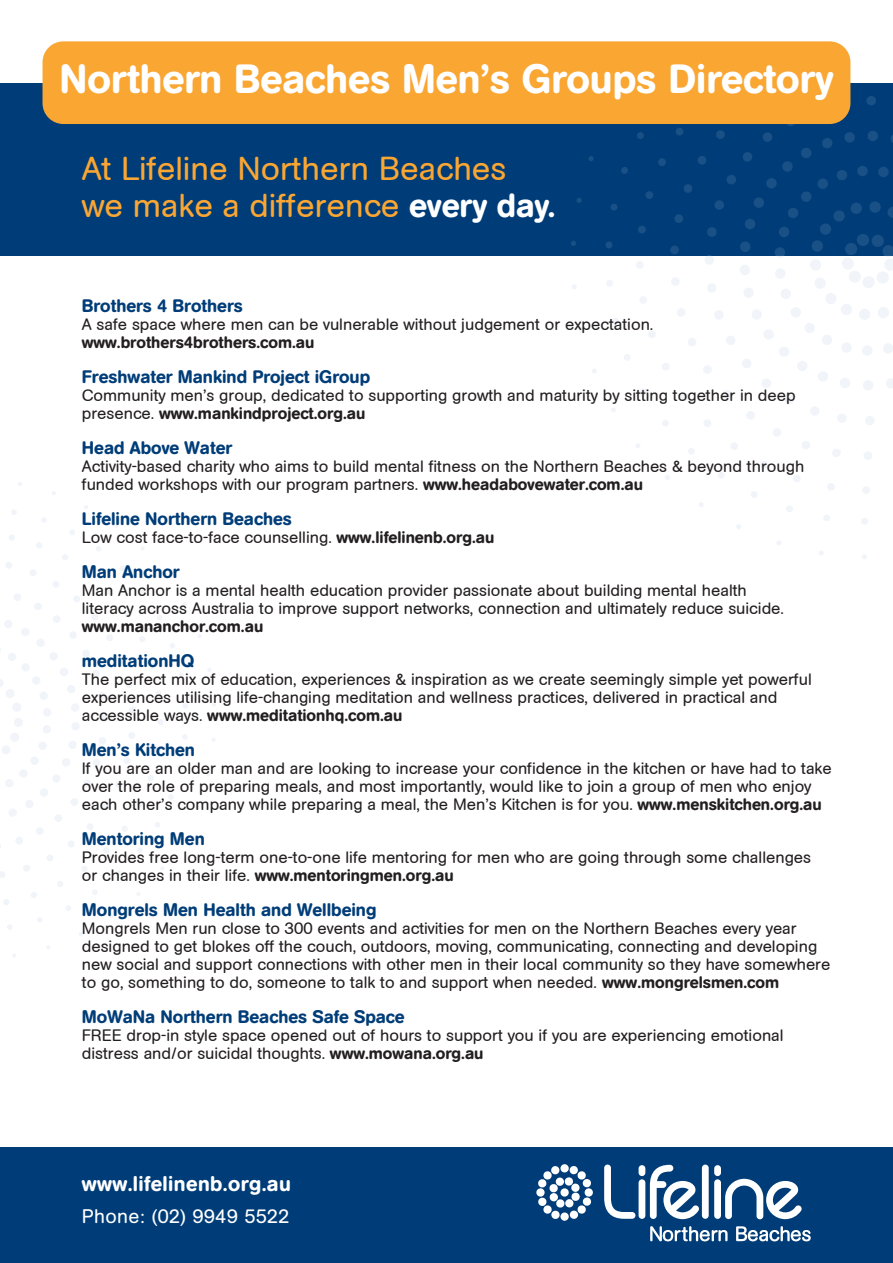
<style>
.page{position:relative;width:893px;height:1263px;background:#fff}
.page>*{position:absolute;margin:0;border:0;box-sizing:border-box;transform-origin:0 0}
.t1{font:500 40.5px "AG Book Rounded";color:#fff}
.t2{font:33.15px/36.8px "AG Rounded";color:#faa633}
.t3{font:500 21px "AG Book Rounded";letter-spacing:.02em;color:#fff}
.t4{font:19.5px "AG Book Rounded";letter-spacing:.02em;color:#fff}
.t5{font:500 18px "AG Book Rounded";color:#003d78}
.t6{font:16.5px/18px "AG Rounded";color:#231f20}
.t7{font:500 16.5px "AG Book Rounded";color:#231f20}
.s1{font-family:"AG Book Rounded";font-weight:500;color:#fff}
.s2{font-family:"AG Rounded";font-weight:400}
.s3{font-family:"AG Book Rounded";font-weight:500}
</style>
<div class="page">
<svg style="left:3px;top:530px;width:162px;height:379px"></svg>
<svg style="left:0;top:551px;width:143px;height:337px"></svg>
<svg style="left:0;top:574px;width:121px;height:291px"></svg>
<div style="left:0;top:83px;width:893px;height:173px;background:#003d78"></div>
<svg style="left:636px;top:261px;width:234px;height:235px"></svg>
<svg style="left:661px;top:261px;width:211px;height:208px"></svg>
<svg style="left:661px;top:52px;width:190px;height:202px"></svg>
<svg style="left:689px;top:80px;width:204px;height:361px"></svg>
<div style="left:43px;top:41px;width:807px;height:83px;background:#faa633;border-radius:21px"></div>
<div style="left:0;top:1147px;width:893px;height:116px;background:#003d78"></div>
<svg style="left:604px;top:1164px;width:31px;height:55px"></svg>
<div style="left:639px;top:1179px;width:6px;height:40px;background:#fff;border-radius:3px"></div>
<svg style="left:650px;top:1165px;width:152px;height:54px"></svg>
<div style="left:639px;top:1165px;width:6px;height:11px;background:#fff;border-radius:3px"></div>
<div style="left:714px;top:1179px;width:7px;height:40px;background:#fff;border-radius:3px"></div>
<div style="left:714px;top:1165px;width:7px;height:11px;background:#fff;border-radius:3px"></div>
<svg style="left:560px;top:1212px;width:9px;height:9px"></svg>
<svg style="left:538px;top:1165px;width:54px;height:54px"></svg>
<svg style="left:736px;top:1226px;width:75px;height:15px"></svg>
<svg style="left:650px;top:1226px;width:78px;height:15px"></svg>
<h1 class="t1" style="left:60px;top:56px;width:775px">Northern Beaches Men’s Groups Directory</h1>
<h2 class="t2" style="left:82px;top:151px;width:475px">At Lifeline Northern Beaches we make a difference <span class="s1">every day.</span></h2>
<p class="t5" style="left:82px;top:295px;width:162px">Brothers 4 Brothers</p>
<p class="t6" style="left:82px;top:315px;width:573px">A safe space where men can be vulnerable without judgement or expectation.</p>
<p class="t7" style="left:82px;top:332px;width:234px">www.brothers4brothers.com.au</p>
<p class="t5" style="left:82px;top:366px;width:290px">Freshwater Mankind Project iGroup</p>
<p class="t6" style="left:82px;top:386px;width:715px">Community men’s group, dedicated to supporting growth and maturity by sitting together in deep</p>
<p class="t7" style="left:82px;top:403px;width:285px"><span class="s2">presence.</span> www.mankindproject.org.au</p>
<p class="t5" style="left:82px;top:437px;width:152px">Head Above Water</p>
<p class="t6" style="left:82px;top:457px;width:724px">Activity-based charity who aims to build mental fitness on the Northern Beaches &amp; beyond through funded workshops with our program partners. <span class="s3">www.headabovewater.com.au</span></p>
<p class="t5" style="left:82px;top:508px;width:212px">Lifeline Northern Beaches</p>
<p class="t6" style="left:82px;top:528px;width:414px">Low cost face-to-face counselling. <span class="s3">www.lifelinenb.org.au</span></p>
<p class="t5" style="left:82px;top:561px;width:99px">Man Anchor</p>
<p class="t6" style="left:82px;top:581px;width:704px">Man Anchor is a mental health education provider passionate about building mental health literacy across Australia to improve support networks, connection and ultimately reduce suicide.</p>
<p class="t7" style="left:82px;top:616px;width:183px">www.mananchor.com.au</p>
<p class="t5" style="left:82px;top:650px;width:114px">meditationHQ</p>
<p class="t6" style="left:82px;top:670px;width:731px">The perfect mix of education, experiences &amp; inspiration as we create seemingly simple yet powerful experiences utilising life-changing meditation and wellness practices, delivered in practical and</p>
<p class="t7" style="left:82px;top:705px;width:322px"><span class="s2">accessible ways.</span> www.meditationhq.com.au</p>
<p class="t5" style="left:82px;top:739px;width:115px">Men’s Kitchen</p>
<p class="t6" style="left:82px;top:759px;width:751px">If you are an older man and are looking to increase your confidence in the kitchen or have had to take over the role of preparing meals, and most importantly, would like to join a group of men who enjoy each other’s company while preparing a meal, the Men’s Kitchen is for you. <span class="s3">www.menskitchen.org.au</span></p>
<p class="t5" style="left:82px;top:828px;width:124px">Mentoring Men</p>
<p class="t6" style="left:82px;top:848px;width:731px">Provides free long-term one-to-one life mentoring for men who are going through some challenges</p>
<p class="t7" style="left:82px;top:865px;width:373px"><span class="s2">or changes in their life.</span> www.mentoringmen.org.au</p>
<p class="t5" style="left:82px;top:899px;width:296px">Mongrels Men Health and Wellbeing</p>
<p class="t6" style="left:82px;top:919px;width:750px">Mongrels Men run close to 300 events and activities for men on the Northern Beaches every year designed to get blokes off the couch, outdoors, moving, communicating, connecting and developing new social and support connections with other men in their local community so they have somewhere to go, something to do, someone to talk to and support when needed. <span class="s3">www.mongrelsmen.com</span></p>
<p class="t5" style="left:82px;top:1006px;width:324px">MoWaNa Northern Beaches Safe Space</p>
<p class="t6" style="left:82px;top:1026px;width:703px">FREE drop-in style space opened out of hours to support you if you are experiencing emotional distress and/or suicidal thoughts. <span class="s3">www.mowana.org.au</span></p>
<p class="t3" style="left:82px;top:1172px;width:211px">www.lifelinenb.org.au</p>
<p class="t4" style="left:82px;top:1205px;width:209px">Phone: (02) 9949 5522</p>
</div>
